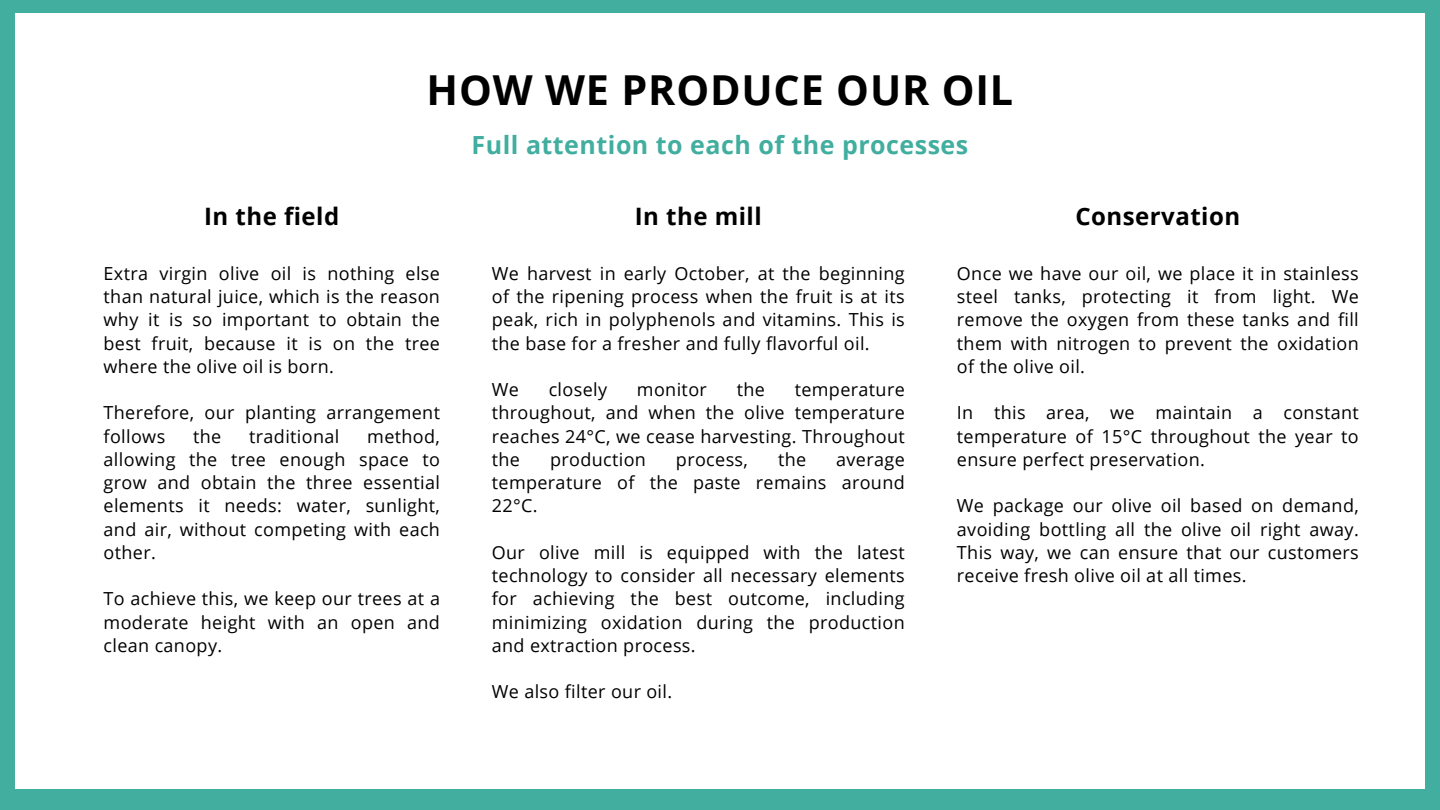
<style>
.page{position:relative;width:1440px;height:810px;background:#41ae9f}
.page>*{position:absolute;margin:0;border:0;box-sizing:border-box;transform-origin:0 0}
.t1{font:700 41.3px "Open Sans";letter-spacing:.02em;color:#000}
.t2{font:700 25px "Open Sans";letter-spacing:.02em;color:#41ae9f}
.t3{font:700 24px "Open Sans";letter-spacing:.02em;color:#000}
.t4{font:18px/23.2px "Open Sans";letter-spacing:.02em;color:#000;text-align:justify}
</style>
<div class="page">
<div style="left:16px;top:14px;width:1409px;height:775px;background:#fff"></div>
<p class="t1" style="left:427px;top:61px;width:588px">HOW WE PRODUCE OUR OIL</p>
<p class="t3" style="left:204px;top:199px;width:137px">In the field</p>
<p class="t4" style="left:104px;top:261px;width:338px">Extra virgin olive oil is nothing else than natural juice, which is the reason why it is so important to obtain the best fruit, because it is on the tree where the olive oil is born.</p>
<p class="t4" style="left:104px;top:401px;width:338px">Therefore, our planting arrangement follows</p>
<p class="t4" style="left:104px;top:424px;width:338px;text-indent:264px">method, allowing the tree enough space to grow and obtain the three essential elements it needs: water, sunlight, and air, without competing with each other.</p>
<p class="t4" style="left:104px;top:587px;width:338px">To achieve this, we keep our trees at a moderate height with an open and clean canopy.</p>
<p class="t4" style="left:193px;top:424px;width:30px">the</p>
<p class="t4" style="left:249px;top:424px;width:92px">traditional</p>
<p class="t2" style="left:472px;top:127px;width:498px">Full attention to each of the processes</p>
<p class="t3" style="left:635px;top:199px;width:128px">In the mill</p>
<p class="t3" style="left:1075px;top:199px;width:166px">Conservation</p>
<p class="t4" style="left:492px;top:261px;width:415px">We harvest in early October, at the beginning of the ripening process when the fruit is at its peak, rich in polyphenols and vitamins. This is the base for a fresher and fully flavorful oil.</p>
<p class="t4" style="left:492px;top:378px;width:29px">We</p>
<p class="t4" style="left:549px;top:378px;width:60px">closely</p>
<p class="t4" style="left:637px;top:378px;width:71px">monitor</p>
<p class="t4" style="left:737px;top:378px;width:30px">the</p>
<p class="t4" style="left:492px;top:378px;width:415px;text-indent:303px">temperature throughout, and when the olive temperature reaches 24°C, we cease harvesting. Throughout the</p>
<p class="t4" style="left:550px;top:447px;width:97px">production</p>
<p class="t4" style="left:676px;top:447px;width:74px">process,</p>
<p class="t4" style="left:778px;top:447px;width:30px">the</p>
<p class="t4" style="left:492px;top:447px;width:414px;text-indent:344px">average temperature of the paste remains around 22°C.</p>
<p class="t4" style="left:492px;top:540px;width:414px">Our olive mill is equipped with the latest technology to consider all necessary elements for achieving the best outcome, including minimizing oxidation during the production and extraction process.</p>
<p class="t4" style="left:492px;top:680px;width:182px">We also filter our oil.</p>
<p class="t4" style="left:957px;top:261px;width:403px">Once we have our oil, we place it in stainless steel tanks, protecting it from light. We remove the oxygen from these tanks and fill them with nitrogen to prevent the oxidation of the olive oil.</p>
<p class="t4" style="left:957px;top:401px;width:403px">In this area, we maintain a constant temperature of 15°C throughout the year to ensure perfect preservation.</p>
<p class="t4" style="left:957px;top:494px;width:403px">We package our olive oil based on demand, avoiding bottling all the olive oil right away.<br>This way, we can ensure that our customers receive fresh olive oil at all times.</p>
</div>
